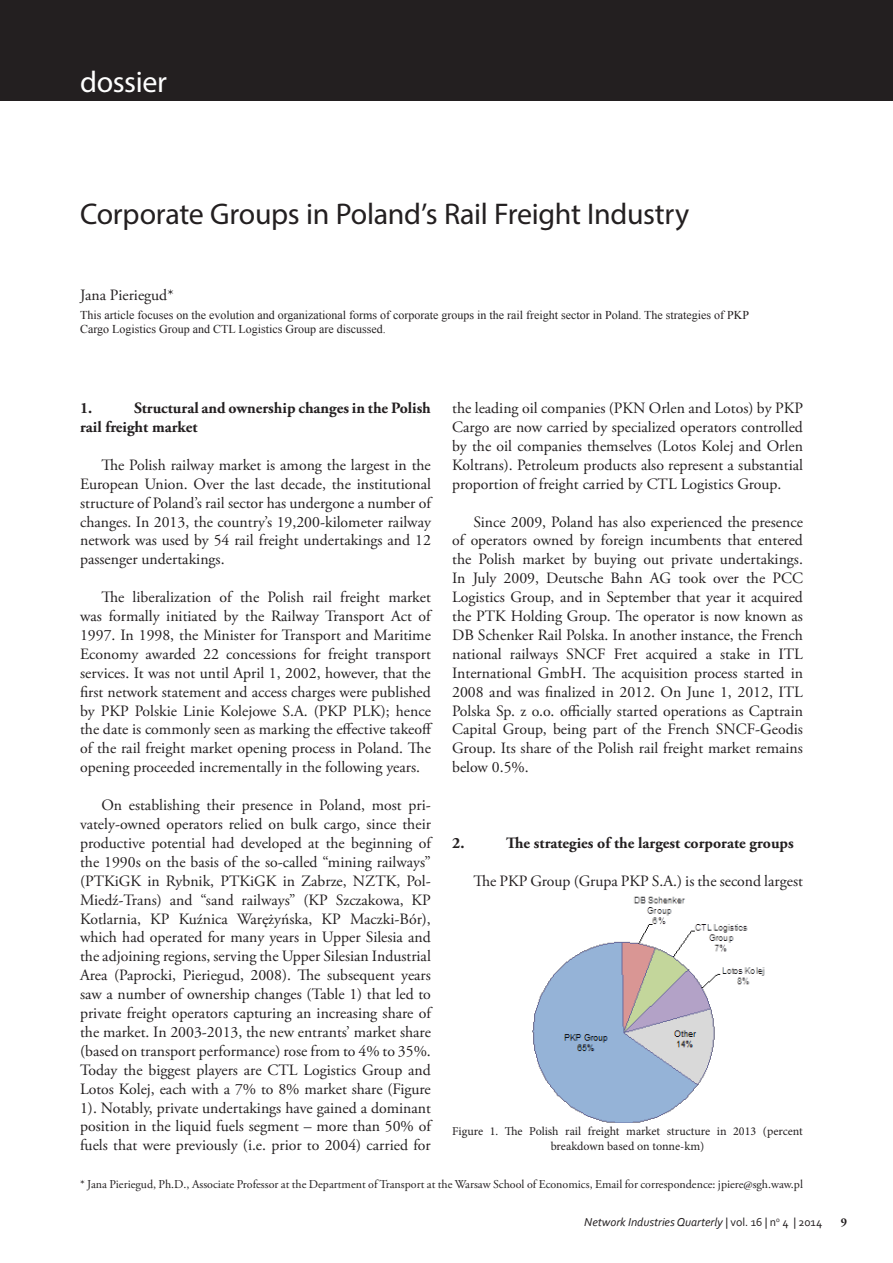
<style>
.page{position:relative;width:893px;height:1263px;background:#fff}
.page>*{position:absolute;margin:0;border:0;box-sizing:border-box;transform-origin:0 0}
.titre2{font:30px "Myriad Pro";letter-spacing:-.015em;color:#231f20}
.titre{font:30px "Myriad Pro";letter-spacing:-.01em;color:#fff}
.texte{font:15.75px/18.9px "Adobe Garamond Pro";color:#231f20;text-align:justify}
.texte-2{font:700 15.75px/18.9px "Adobe Garamond Pro";color:#231f20}
.t1{font:12px/14.4px "Times New Roman";color:#231f20}
.texte_small{font:12px "Adobe Garamond Pro";color:#231f20}
.t2{font:12px/14.4px "Minion Pro";color:#231f20;text-align:center}
.running_head_right{font:italic 12px "Corbel";color:#231f20}
.t3{font:italic 12px "Adobe Garamond Pro";color:#231f20}
.t4{font:700 12px "Adobe Garamond Pro";color:#231f20}
.s1{font-style:italic}
.s2{font-style:normal}
</style>
<div class="page">
<div style="left:0;top:0;width:893px;height:101px;background:#231f20"></div>
<img style="left:532px;top:896px;width:233px;height:226px">
<p class="titre" style="left:80px;top:63px;width:88px">dossier</p>
<p class="titre2" style="left:80px;top:196px;width:611px">Corporate Groups in Poland’s Rail Freight Industry</p>
<p class="texte" style="left:80px;top:286px;width:95px">Jana Pieriegud*</p>
<p class="t1" style="left:80px;top:307px;width:671px">This article focuses on the evolution and organizational forms of corporate groups in the rail freight sector in Poland. The strategies of PKP<br>Cargo Logistics Group and CTL Logistics Group are discussed.</p>
<p class="texte-2" style="left:80px;top:399px;width:352px;text-indent:54px">Structural and ownership changes in the Polish rail freight market</p>
<p class="texte" style="left:80px;top:456px;width:352px;text-indent:21px">The Polish railway market is among the largest in the European Union. Over the last decade, the institutional structure of Poland’s rail sector has undergone a number of changes. In 2013, the country’s 19,200-kilometer railway network was used by 54 rail freight undertakings and 12 passenger undertakings.</p>
<p class="texte" style="left:80px;top:588px;width:354px;text-indent:21px">The liberalization of the Polish rail freight market was formally initiated by the Railway Transport Act of 1997. In 1998, the Minister for Transport and Maritime Economy awarded 22 concessions for freight transport services. It was not until April 1, 2002, however, that the first network statement and access charges were published by PKP Polskie Linie Kolejowe S.A. (PKP PLK); hence the date is commonly seen as marking the effective takeoff of the rail freight market opening process in Poland. The opening proceeded incrementally in the following years.</p>
<p class="texte" style="left:80px;top:796px;width:352px;text-indent:21px">On establishing their presence in Poland, most pri&shy;vately-owned operators relied on bulk cargo, since their productive potential had developed at the beginning of the 1990s on the basis of the so-called “mining railways” (PTKiGK in Rybnik, PTKiGK in Zabrze, NZTK, Pol-Miedź-Trans) and “sand railways” (KP Szczakowa, KP Kotlarnia, KP Kuźnica Warężyńska, KP Maczki-Bór), which had operated for many years in Upper Silesia and the adjoining regions, serving the Upper Silesian Industrial Area (Paprocki, Pieriegud, 2008). The subsequent years saw a number of ownership changes (Table 1) that led to private freight operators capturing an increasing share of the market. In 2003-2013, the new entrants’ market share (based on transport performance) rose from to 4% to 35%.<br>Today the biggest players are CTL Logistics Group and Lotos Kolej, each with a 7% to 8% market share (Figure 1). Notably, private undertakings have gained a dominant position in the liquid fuels segment – more than 50% of fuels that were previously (i.e. prior to 2004) carried for</p>
<p class="texte-2" style="left:80px;top:399px;width:14px">1.</p>
<p class="texte" style="left:452px;top:399px;width:352px">the leading oil companies (PKN Orlen and Lotos) by PKP Cargo are now carried by specialized operators controlled by the oil companies themselves (Lotos Kolej and Orlen Koltrans). Petroleum products also represent a substantial proportion of freight carried by CTL Logistics Group.</p>
<p class="texte" style="left:452px;top:513px;width:352px;text-indent:21px">Since 2009, Poland has also experienced the presence of operators owned by foreign incumbents that entered the Polish market by buying out private undertakings.<br>In July 2009, Deutsche Bahn AG took over the PCC Logistics Group, and in September that year it acquired the PTK Holding Group. The operator is now known as DB Schenker Rail Polska. In another instance, the French national railways SNCF Fret acquired a stake in ITL International GmbH. The acquisition process started in 2008 and was finalized in 2012. On June 1, 2012, ITL Polska Sp. z o.o. officially started operations as Captrain Capital Group, being part of the French SNCF-Geodis Group. Its share of the Polish rail freight market remains below 0.5%.</p>
<p class="texte-2" style="left:452px;top:834px;width:14px">2.</p>
<p class="texte-2" style="left:506px;top:834px;width:289px">The strategies of the largest corporate groups</p>
<p class="texte" style="left:473px;top:872px;width:331px">The PKP Group (Grupa PKP S.A.) is the second largest</p>
<p class="t2" style="left:452px;top:1124px;width:352px">Figure 1. The Polish rail freight market structure in 2013 (percent breakdown based on tonne-km)</p>
<p class="texte_small" style="left:80px;top:1177px;width:724px">* Jana Pieriegud, Ph.D., Associate Professor at the Department of Transport at the Warsaw School of Economics, Email for correspondence: jpiere@sgh.waw.pl</p>
<p class="t3" style="left:587px;top:1215px;width:25px">Netw</p>
<p class="t3" style="left:632px;top:1215px;width:8px">n</p>
<p class="texte_small" style="left:657px;top:1215px;width:162px"><span class="s1">r s newsletter</span> | vol. 13 | °3 | 2014</p>
<p class="t4" style="left:841px;top:1215px;width:8px">9</p>
<p class="running_head_right" style="left:584px;top:1214px;width:239px">Network Industries Quarterly <span class="s2">| vol. 16 | n</span><sup>o</sup> <span class="s2">4 | 2014</span></p>
</div>
